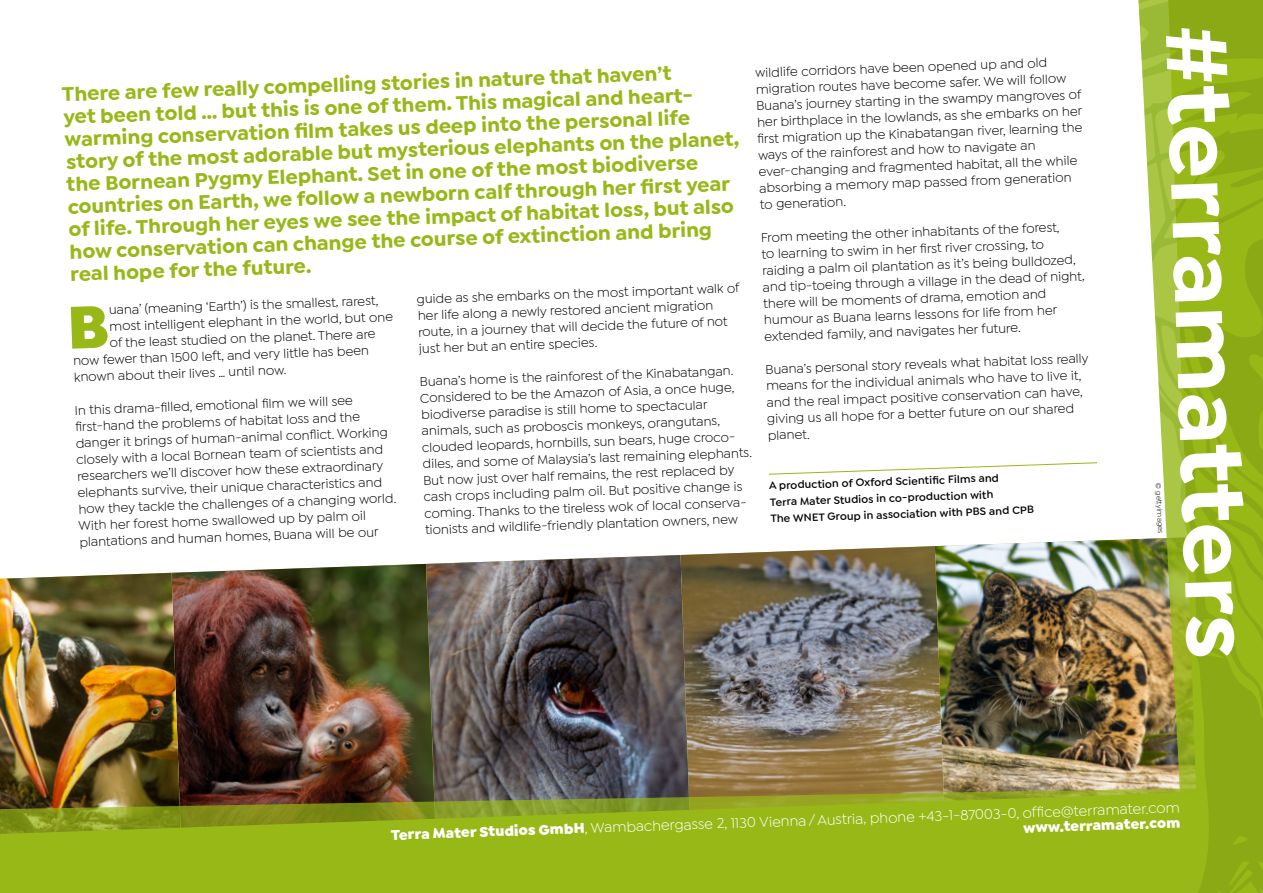
<style>
.page{position:relative;width:1263px;height:893px;background:#fff}
.page>*{position:absolute;margin:0;border:0;box-sizing:border-box;transform-origin:0 0}
.t1{font:700 92.25px "Isidora Sans";color:#fff}
.t2{font:700 21px/22.5px "Isidora Sans";color:#97b816}
.t3{font:15px/15px "Isidora Sans";color:#fff;text-align:right}
.t4{font:13.5px/16.5px "Isidora Sans";color:#000}
.t5{font:600 11.25px/16.5px "Isidora Sans";color:#000}
.t6{font:7.5px "Isidora Sans";color:#000}
.s1{font-weight:900}
</style>
<div class="page">
<img style="left:0;top:551px;width:790px;height:342px">
<img style="left:790px;top:0;width:473px;height:893px">
<svg style="left:768px;top:462px;width:330px;height:13px"></svg>
<h1 class="t1" style="left:1253px;top:23px;width:636px;rotate:88deg">#terramatters</h1>
<p class="t4" style="left:755px;top:64px;width:327px;rotate:-2deg">wildlife corridors have been opened up and old migration routes have become safer. We will follow Buana’s journey starting in the swampy mangroves of her birthplace in the lowlands, as she embarks on her fi rst migration up the Kinabatangan river, learning the ways of the rainforest and how to navigate an ever-changing and fragmented habitat, all the while absorbing a memory map passed from generation to generation.</p>
<p class="t4" style="left:760px;top:229px;width:324px;rotate:-2deg">From meeting the other inhabitants of the forest,<br>to learning to swim in her fi rst river crossing, to raiding a palm oil plantation as it’s being bulldozed, and tip-toeing through a village in the dead of night, there will be moments of drama, emotion and humour as Buana learns lessons for life from her extended family, and navigates her future.</p>
<p class="t4" style="left:765px;top:361px;width:325px;rotate:-2deg">Buana’s personal story reveals what habitat loss really means for the individual animals who have to live it, and the real impact positive conservation can have, giving us all hope for a better future on our shared planet.</p>
<p class="t5" style="left:769px;top:477px;width:265px;rotate:-2deg">A production of Oxford Scientifi c Films and<br>Terra Mater Studios in co-production with<br>The WNET Group in association with PBS and CPB</p>
<p class="t6" style="left:1162px;top:483px;width:52px;rotate:87deg">© gettyimages</p>
<p class="t2" style="left:62px;top:83px;width:677px;rotate:-2deg">There are few really compelling stories in nature that haven’t<br>yet been told … but this is one of them. This magical and heart&shy;warming conservation fi lm takes us deep into the personal life story of the most adorable but mysterious elephants on the planet, the Bornean Pygmy Elephant. Set in one of the most biodiverse countries on Earth, we follow a newborn calf through her fi rst year of life. Through her eyes we see the impact of habitat loss, but also how conservation can change the course of extinction and bring real hope for the future.</p>
<p class="t4" style="left:109px;top:302px;width:271px;rotate:-2deg">uana’ (meaning ‘Earth’) is the smallest, rarest,</p>
<p class="t4" style="left:109px;top:318px;width:285px;rotate:-2deg">most intelligent elephant in the world, but one</p>
<p class="t4" style="left:109px;top:335px;width:268px;rotate:-2deg">of the least studied on the planet. There are</p>
<p class="t4" style="left:73px;top:352px;width:297px;rotate:-2deg">now fewer than 1500 left, and very little has been</p>
<p class="t4" style="left:74px;top:369px;width:214px;rotate:-2deg">known about their lives … until now.</p>
<p class="t4" style="left:74px;top:402px;width:320px;rotate:-2deg">In this drama-fi lled, emotional fi lm we will see<br>fi rst-hand the problems of habitat loss and the danger it brings of human-animal confl ict. Working closely with a local Bornean team of scientists and researchers we’ll discover how these extraordinary elephants survive, their unique characteristics and how they tackle the challenges of a changing world.<br>With her forest home swallowed up by palm oil plantations and human homes, Buana will be our</p>
<p class="t4" style="left:416px;top:291px;width:324px;rotate:-2deg">guide as she embarks on the most important walk of her life along a newly restored ancient migration route, in a journey that will decide the future of not just her but an entire species.</p>
<p class="t4" style="left:419px;top:373px;width:331px;rotate:-2deg">Buana’s home is the rainforest of the Kinabatangan.<br>Considered to be the Amazon of Asia, a once huge, biodiverse paradise is still home to spectacular animals, such as proboscis monkeys, orangutans, clouded leopards, hornbills, sun bears, huge croco&shy;diles, and some of Malaysia’s last remaining elephants.<br>But now just over half remains, the rest replaced by cash crops including palm oil. But positive change is coming. Thanks to the tireless wok of local conserva&shy;tionists and wildlife-friendly plantation owners, new</p>
<p class="t3" style="left:391px;top:827px;width:791px;rotate:-2deg"><span class="s1">Terra Mater Studios GmbH</span>, Wambachergasse 2, 1130 Vienna/Austria, phone +43-1-87003-0, offi ce@terramater.com <span class="s1">www.terramater.com</span></p>
</div>
